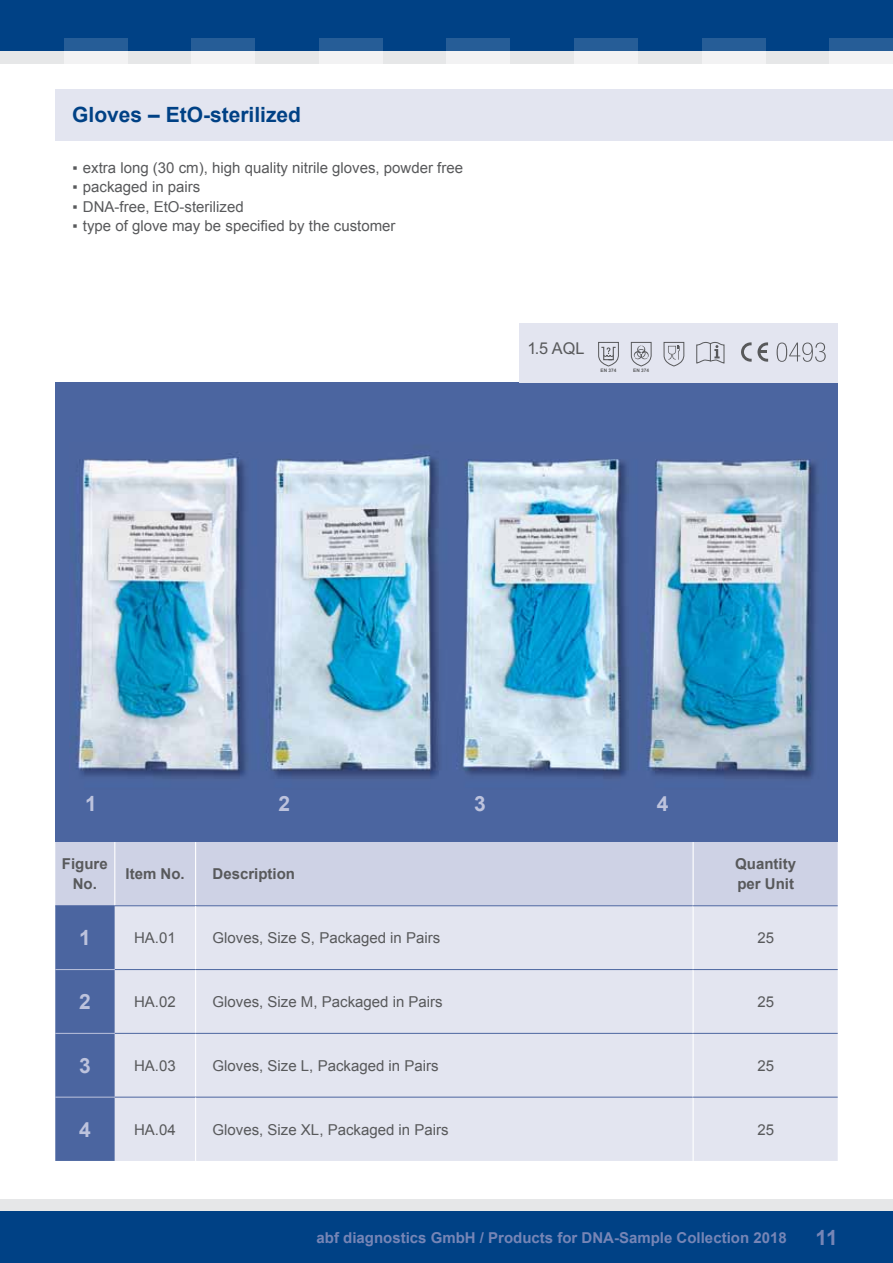
<style>
.page{position:relative;width:893px;height:1263px;background:#fff}
.page>*{position:absolute;margin:0;border:0;box-sizing:border-box;transform-origin:0 0}
.t1{font:700 21px "Arial";color:#004185}
.t2{font:700 21px "Arial";color:#bdc3dd}
.t3{font:700 21px "Arial";color:#7685b6}
.t4{font:16.35px "Arial";color:#58595b}
.t5{font:15px "Arial";color:#58595b}
.t6{font:700 15px "Arial";color:#7685b6}
.t7{font:700 15px/19.5px "Arial";color:#58595b;text-align:center}
.t8{font:700 4.8px "Arial";color:#58595b}
</style>
<div class="page">
<div style="left:0;top:0;width:893px;height:51px;background:#004185"></div>
<div style="left:0;top:51px;width:893px;height:13px;background:#e6e7e8"></div>
<div style="left:0;top:1199px;width:893px;height:13px;background:#e6e7e8"></div>
<div style="left:0;top:1212px;width:893px;height:51px;background:#004185"></div>
<div style="left:64px;top:38px;width:64px;height:13px;background:#265d97"></div>
<div style="left:191px;top:38px;width:64px;height:13px;background:#265d97"></div>
<div style="left:319px;top:38px;width:64px;height:13px;background:#265d97"></div>
<div style="left:446px;top:38px;width:64px;height:13px;background:#265d97"></div>
<div style="left:574px;top:38px;width:64px;height:13px;background:#265d97"></div>
<div style="left:702px;top:38px;width:63px;height:13px;background:#265d97"></div>
<div style="left:829px;top:38px;width:64px;height:13px;background:#265d97"></div>
<div style="left:64px;top:51px;width:64px;height:13px;background:#f2f2f3"></div>
<div style="left:191px;top:51px;width:64px;height:13px;background:#f2f2f3"></div>
<div style="left:319px;top:51px;width:64px;height:13px;background:#f2f2f3"></div>
<div style="left:446px;top:51px;width:64px;height:13px;background:#f2f2f3"></div>
<div style="left:574px;top:51px;width:64px;height:13px;background:#f2f2f3"></div>
<div style="left:702px;top:51px;width:63px;height:13px;background:#f2f2f3"></div>
<div style="left:829px;top:51px;width:64px;height:13px;background:#f2f2f3"></div>
<div style="left:55px;top:89px;width:838px;height:51px;background:#e3e5f0"></div>
<div style="left:55px;top:383px;width:783px;height:459px;background:#4b65a0"></div>
<img style="left:73px;top:455px;width:746px;height:324px">
<div style="left:55px;top:842px;width:783px;height:63px;background:#ced2e5"></div>
<div style="left:55px;top:906px;width:60px;height:255px;background:#4b65a0"></div>
<div style="left:115px;top:906px;width:723px;height:255px;background:#e3e5f0"></div>
<hr style="left:114px;top:842px;width:1px;height:63px;background:#fff">
<hr style="left:195px;top:842px;width:1px;height:63px;background:#fff">
<hr style="left:115px;top:905px;width:81px;height:1px;background:#4b65a0">
<hr style="left:196px;top:905px;width:497px;height:1px;background:#4b65a0">
<hr style="left:195px;top:906px;width:1px;height:63px;background:#fff">
<hr style="left:195px;top:970px;width:1px;height:63px;background:#fff">
<hr style="left:195px;top:1034px;width:1px;height:63px;background:#fff">
<hr style="left:115px;top:969px;width:81px;height:1px;background:#4b65a0">
<hr style="left:196px;top:969px;width:497px;height:1px;background:#4b65a0">
<hr style="left:115px;top:1033px;width:81px;height:1px;background:#4b65a0">
<hr style="left:196px;top:1033px;width:497px;height:1px;background:#4b65a0">
<hr style="left:115px;top:1097px;width:81px;height:1px;background:#4b65a0">
<hr style="left:196px;top:1097px;width:497px;height:1px;background:#4b65a0">
<hr style="left:195px;top:1097px;width:1px;height:64px;background:#fff">
<hr style="left:55px;top:905px;width:60px;height:1px;background:#4b65a0">
<hr style="left:55px;top:969px;width:60px;height:1px;background:#bdc3dd">
<hr style="left:55px;top:1033px;width:60px;height:1px;background:#bdc3dd">
<hr style="left:55px;top:1097px;width:60px;height:1px;background:#bdc3dd">
<hr style="left:693px;top:842px;width:1px;height:63px;background:#fff">
<hr style="left:693px;top:906px;width:1px;height:63px;background:#fff">
<hr style="left:693px;top:970px;width:1px;height:63px;background:#fff">
<hr style="left:693px;top:1034px;width:1px;height:63px;background:#fff">
<hr style="left:693px;top:1097px;width:1px;height:64px;background:#fff">
<hr style="left:693px;top:905px;width:145px;height:1px;background:#4b65a0">
<hr style="left:693px;top:969px;width:145px;height:1px;background:#4b65a0">
<hr style="left:693px;top:1033px;width:145px;height:1px;background:#4b65a0">
<hr style="left:693px;top:1097px;width:145px;height:1px;background:#4b65a0">
<div style="left:519px;top:323px;width:319px;height:60px;background:#e3e5f0"></div>
<svg style="left:741px;top:342px;width:27px;height:20px"></svg>
<svg style="left:777px;top:343px;width:49px;height:19px"></svg>
<svg style="left:598px;top:341px;width:127px;height:26px"></svg>
<h1 class="t1" style="left:72px;top:101px;width:230px">Gloves – EtO-sterilized</h1>
<p class="t5" style="left:72px;top:157px;width:392px">▪ extra long (30 cm), high quality nitrile gloves, powder free</p>
<p class="t5" style="left:72px;top:177px;width:130px">▪ packaged in pairs</p>
<p class="t5" style="left:72px;top:196px;width:173px">▪ DNA-free, EtO-sterilized</p>
<p class="t5" style="left:72px;top:216px;width:325px">▪ type of glove may be specified by the customer</p>
<p class="t4" style="left:527px;top:338px;width:59px">1.5 AQL</p>
<p class="t8" style="left:600px;top:367px;width:17px">EN 374</p>
<p class="t8" style="left:633px;top:367px;width:17px">EN 374</p>
<h1 class="t2" style="left:85px;top:789px;width:13px">1</h1>
<h1 class="t2" style="left:279px;top:789px;width:13px">2</h1>
<h1 class="t2" style="left:474px;top:789px;width:13px">3</h1>
<h1 class="t2" style="left:657px;top:789px;width:13px">4</h1>
<p class="t7" style="left:62px;top:855px;width:47px">Figure<br>No.</p>
<p class="t7" style="left:126px;top:864px;width:61px">Item No.</p>
<p class="t7" style="left:213px;top:864px;width:84px">Description</p>
<p class="t7" style="left:735px;top:855px;width:62px;text-align:left">Quantity per Unit</p>
<h1 class="t2" style="left:79px;top:924px;width:13px">1</h1>
<p class="t5" style="left:134px;top:928px;width:43px">HA.01</p>
<p class="t5" style="left:213px;top:928px;width:229px">Gloves, Size S, Packaged in Pairs</p>
<p class="t5" style="left:757px;top:928px;width:18px">25</p>
<h1 class="t2" style="left:79px;top:988px;width:13px">2</h1>
<p class="t5" style="left:134px;top:992px;width:43px">HA.02</p>
<p class="t5" style="left:213px;top:992px;width:232px">Gloves, Size M, Packaged in Pairs</p>
<p class="t5" style="left:757px;top:992px;width:18px">25</p>
<h1 class="t2" style="left:79px;top:1051px;width:13px">3</h1>
<p class="t5" style="left:134px;top:1055px;width:43px">HA.03</p>
<p class="t5" style="left:213px;top:1055px;width:227px">Gloves, Size L, Packaged in Pairs</p>
<p class="t5" style="left:757px;top:1055px;width:18px">25</p>
<h1 class="t2" style="left:79px;top:1115px;width:13px">4</h1>
<p class="t5" style="left:134px;top:1119px;width:43px">HA.04</p>
<p class="t5" style="left:213px;top:1119px;width:237px">Gloves, Size XL, Packaged in Pairs</p>
<p class="t5" style="left:757px;top:1119px;width:18px">25</p>
<p class="t6" style="left:317px;top:1228px;width:472px">abf diagnostics GmbH / Products for DNA-Sample Collection 2018</p>
<h1 class="t3" style="left:815px;top:1224px;width:24px">11</h1>
</div>
